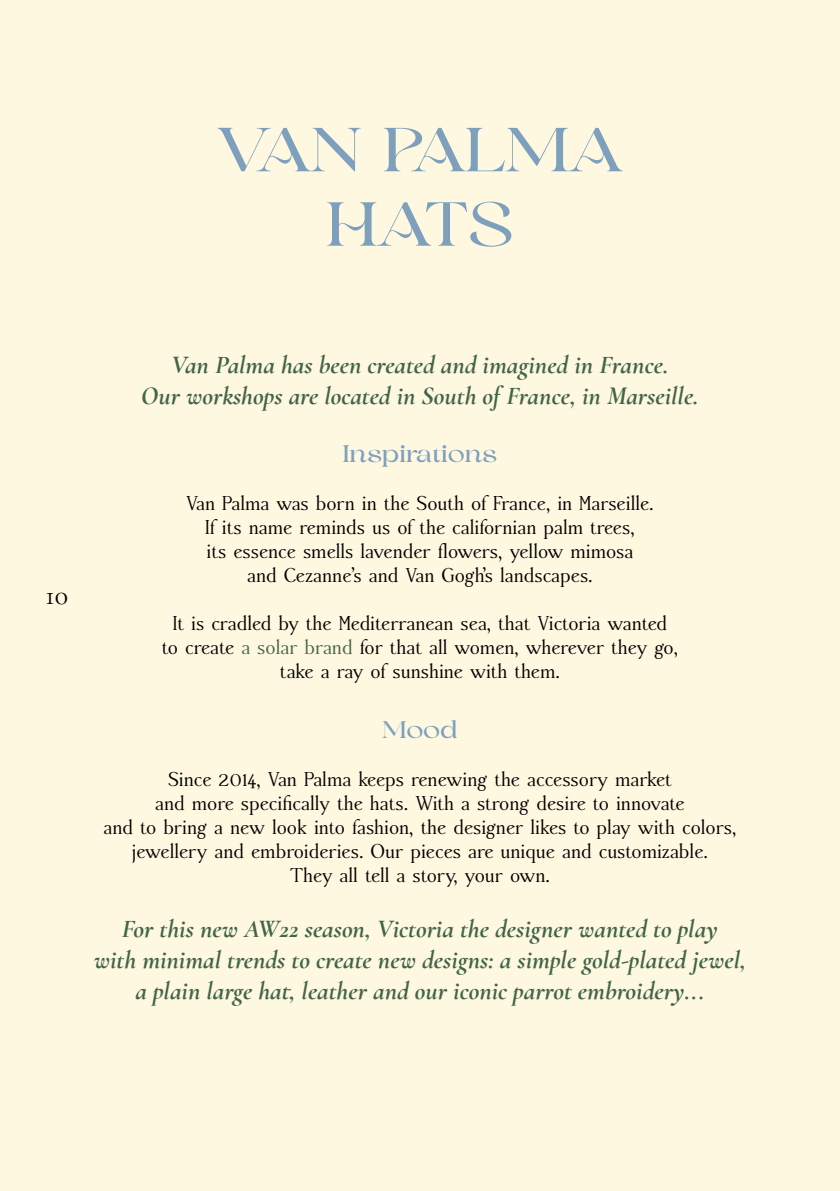
<style>
.page{position:relative;width:840px;height:1191px;background:#fff}
.page>*{position:absolute;margin:0;border:0;box-sizing:border-box;transform-origin:0 0}
.t1{font:62px/74.4px "Augify Demo";color:#7fa0bd;text-align:center}
.t2{font:28px "Cormorant Garamond";color:#000}
.t3{font:italic 700 26px/31.2px "Cormorant Garamond";color:#426448;text-align:center}
.t4{font:24px "Augify Demo";color:#7fa0bd}
.t5{font:20px/24px "Accanthis ADF Std No 2";color:#000;text-align:center}
.s1{color:#426448}
</style>
<div class="page">
<div style="left:0;top:0;width:839px;height:1191px;background:#fef8e1"></div>
<h1 class="t1" style="left:217px;top:118px;width:406px">VAN PALMA<br>HATS</h1>
<h2 class="t2" style="left:45px;top:578px;width:24px">10</h2>
<h3 class="t3" style="left:141px;top:349px;width:558px">Van Palma has been created and imagined in France.<br>Our workshops are located in South of France, in Marseille.</h3>
<p class="t4" style="left:342px;top:443px;width:156px">Inspirations</p>
<p class="t5" style="left:186px;top:491px;width:469px">Van Palma was born in the South of France, in Marseille.<br>If its name reminds us of the californian palm trees,<br>its essence smells lavender flowers, yellow mimosa<br>and Cezanne’s and Van Gogh’s landscapes.</p>
<p class="t5" style="left:162px;top:611px;width:517px">It is cradled by the Mediterranean sea, that Victoria wanted<br>to create <span class="s1">a solar brand</span> for that all women, wherever they go, take a ray of sunshine with them.</p>
<p class="t4" style="left:382px;top:719px;width:77px">Mood</p>
<p class="t5" style="left:103px;top:767px;width:634px">Since 2014, Van Palma keeps renewing the accessory market<br>and more specifically the hats. With a strong desire to innovate<br>and to bring a new look into fashion, the designer likes to play with colors, jewellery and embroideries. Our pieces are unique and customizable.<br>They all tell a story, your own.</p>
<h3 class="t3" style="left:94px;top:913px;width:653px">For this new AW22 season, Victoria the designer wanted to play<br>with minimal trends to create new designs: a simple gold-plated jewel, a plain large hat, leather and our iconic parrot embroidery...</h3>
</div>
